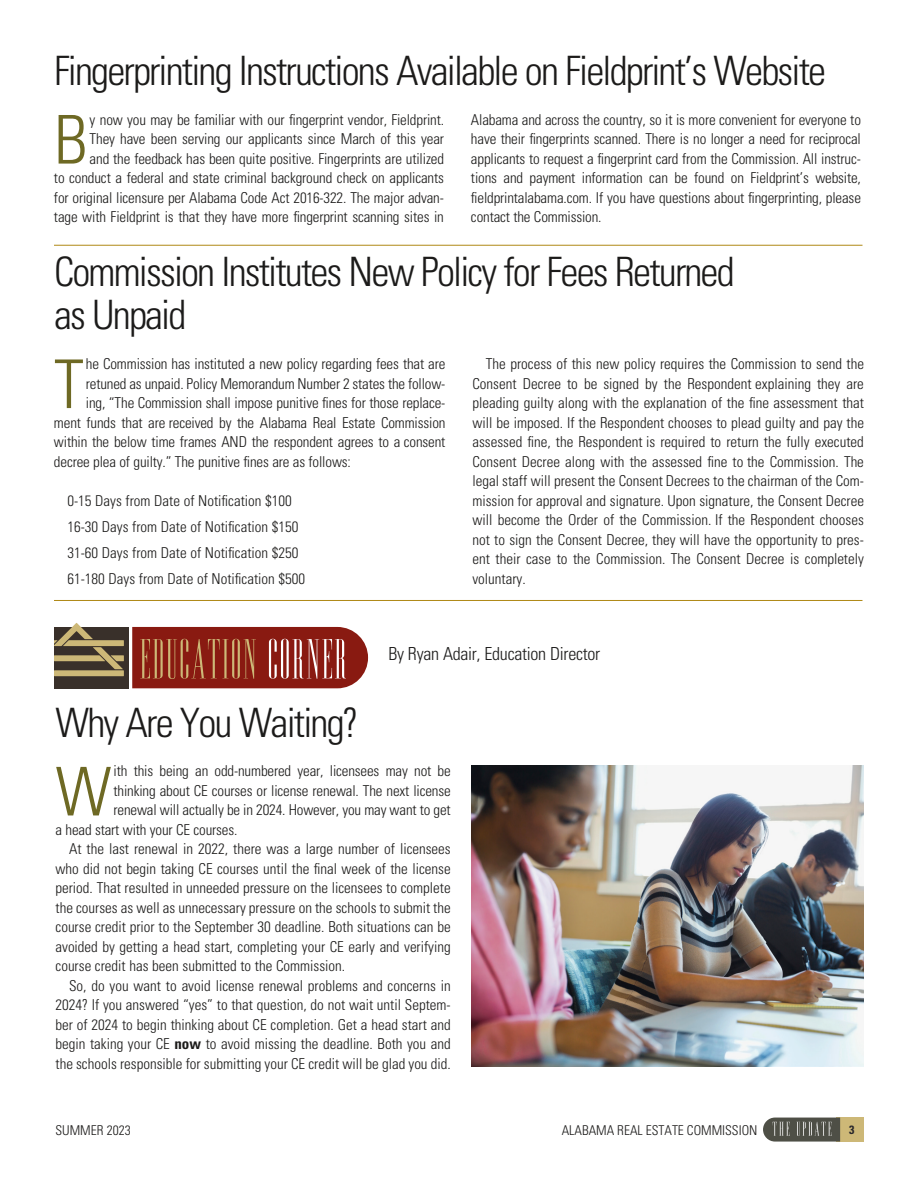
<style>
.page{position:relative;width:918px;height:1188px;background:#fff}
.page>*{position:absolute;margin:0;border:0;box-sizing:border-box;transform-origin:0 0}
.t1{font:300 condensed 67.35px "Univers LT Std";color:#6e6924}
.t2{font:300 condensed 40.5px/43.5px "Univers LT Std";letter-spacing:-.045em;color:#1c1b1a}
.t3{font:300 condensed 18px "Univers LT Std";letter-spacing:-.015em;color:#1c1b1a}
.t4{font:300 condensed 15px/19.5px "Univers LT Std";letter-spacing:-.01em;color:#1c1b1a;text-align:justify}
.t5{font:300 condensed 13.5px "Univers LT Std";color:#1c1b1a}
.t6{font:700 condensed 12px "Univers LT Std";color:#28272b}
.s1{font-weight:700}
</style>
<div class="page">
<div style="left:836px;top:1118px;width:28px;height:24px;background:#cdb877"></div>
<svg style="left:763px;top:1118px;width:77px;height:24px;background:#64655d"></svg>
<hr style="left:54px;top:245px;width:808px;height:1px;background:#af8815">
<hr style="left:54px;top:600px;width:808px;height:1px;background:#af8815">
<div style="left:54px;top:627px;width:75px;height:61px;background:#39302a"></div>
<div style="left:54px;top:670px;width:70px;height:6px;background:#cdb877"></div>
<svg style="left:54px;top:623px;width:70px;height:46px"></svg>
<svg style="left:132px;top:627px;width:236px;height:61px;background:#993b2e"></svg>
<img style="left:471px;top:766px;width:393px;height:300px">
<h2 class="t2" style="left:54px;top:49px;width:774px">Fingerprinting Instructions Available on Fieldprint’s Website</h2>
<h1 class="t1" style="left:54px;top:99px;width:35px">B</h1>
<p class="t4" style="left:54px;top:110px;width:392px;text-align:right">y now you may be familiar with our fingerprint vendor, Fieldprint.<br>They have been serving our applicants since March of this year<br>and the feedback has been quite positive. Fingerprints are utilized<br>to conduct a federal and state criminal background check on applicants for original licensure per Alabama Code Act 2016-322. The major advan&shy;tage with Fieldprint is that they have more fingerprint scanning sites in</p>
<p class="t4" style="left:471px;top:110px;width:392px">Alabama and across the country, so it is more convenient for everyone to have their fingerprints scanned. There is no longer a need for reciprocal applicants to request a fingerprint card from the Commission. All instruc&shy;tions and payment information can be found on Fieldprint’s website, fieldprintalabama.com. If you have questions about fingerprinting, please contact the Commission.</p>
<h2 class="t2" style="left:54px;top:250px;width:682px">Commission Institutes New Policy for Fees Returned as Unpaid</h2>
<h1 class="t1" style="left:54px;top:344px;width:31px">T</h1>
<p class="t4" style="left:86px;top:354px;width:361px">he Commission has instituted a new policy regarding fees that are</p>
<p class="t4" style="left:472px;top:354px;width:393px;text-indent:14px">The process of this new policy requires the Commission to send the Consent Decree to be signed by the Respondent explaining they are pleading guilty along with the explanation of the fine assessment that will be imposed. If the Respondent chooses to plead guilty and pay the assessed fine, the Respondent is required to return the fully executed Consent Decree along with the assessed fine to the Commission. The legal staff will present the Consent Decrees to the chairman of the Com&shy;mission for approval and signature. Upon signature, the Consent Decree will become the Order of the Commission. If the Respondent chooses not to sign the Consent Decree, they will have the opportunity to pres&shy;ent their case to the Commission. The Consent Decree is completely voluntary.</p>
<p class="t4" style="left:86px;top:374px;width:361px">retuned as unpaid. Policy Memorandum Number 2 states the follow-</p>
<p class="t4" style="left:86px;top:393px;width:361px">ing, “The Commission shall impose punitive fines for those replace-</p>
<p class="t4" style="left:54px;top:413px;width:393px">ment funds that are received by the Alabama Real Estate Commission</p>
<p class="t4" style="left:54px;top:432px;width:393px">within the below time frames AND the respondent agrees to a consent</p>
<p class="t4" style="left:54px;top:452px;width:298px">decree plea of guilty.” The punitive fines are as follows:</p>
<p class="t4" style="left:67px;top:487px;width:239px;line-height:26.1px;text-align:left">0-15 Days from Date of Notification $100<br>16-30 Days from Date of Notification $150<br>31-60 Days from Date of Notification $250<br>61-180 Days from Date of Notification $500</p>
<p class="t3" style="left:388px;top:643px;width:213px">By Ryan Adair, Education Director</p>
<h2 class="t2" style="left:56px;top:701px;width:305px">Why Are You Waiting?</h2>
<h1 class="t1" style="left:56px;top:751px;width:58px">W</h1>
<p class="t4" style="left:114px;top:761px;width:339px">ith this being an odd-numbered year, licensees may not be</p>
<p class="t4" style="left:114px;top:781px;width:339px">thinking about CE courses or license renewal. The next license</p>
<p class="t4" style="left:114px;top:800px;width:339px">renewal will actually be in 2024. However, you may want to get</p>
<p class="t4" style="left:56px;top:820px;width:181px">a head start with your CE courses.</p>
<p class="t4" style="left:69px;top:839px;width:383px">At the last renewal in 2022, there was a large number of licensees</p>
<p class="t4" style="left:56px;top:859px;width:397px">who did not begin taking CE courses until the final week of the license</p>
<p class="t4" style="left:56px;top:878px;width:397px">period. That resulted in unneeded pressure on the licensees to complete</p>
<p class="t4" style="left:56px;top:898px;width:397px">the courses as well as unnecessary pressure on the schools to submit the</p>
<p class="t4" style="left:56px;top:917px;width:397px">course credit prior to the September 30 deadline. Both situations can be</p>
<p class="t4" style="left:56px;top:937px;width:397px">avoided by getting a head start, completing your CE early and verifying</p>
<p class="t4" style="left:56px;top:956px;width:289px">course credit has been submitted to the Commission.</p>
<p class="t4" style="left:69px;top:976px;width:383px">So, do you want to avoid license renewal problems and concerns in</p>
<p class="t4" style="left:56px;top:995px;width:397px">2024? If you answered “yes” to that question, do not wait until Septem-</p>
<p class="t4" style="left:56px;top:1015px;width:397px">ber of 2024 to begin thinking about CE completion. Get a head start and</p>
<p class="t4" style="left:56px;top:1034px;width:397px">begin taking your CE <span class="s1">now</span> to avoid missing the deadline. Both you and</p>
<p class="t4" style="left:56px;top:1054px;width:395px">the schools responsible for submitting your CE credit will be glad you did.</p>
<p class="t5" style="left:56px;top:1123px;width:77px">SUMMER 2023</p>
<p class="t5" style="left:562px;top:1123px;width:197px">ALABAMA REAL ESTATE COMMISSION</p>
<p class="t6" style="left:849px;top:1122px;width:7px">3</p>
</div>
